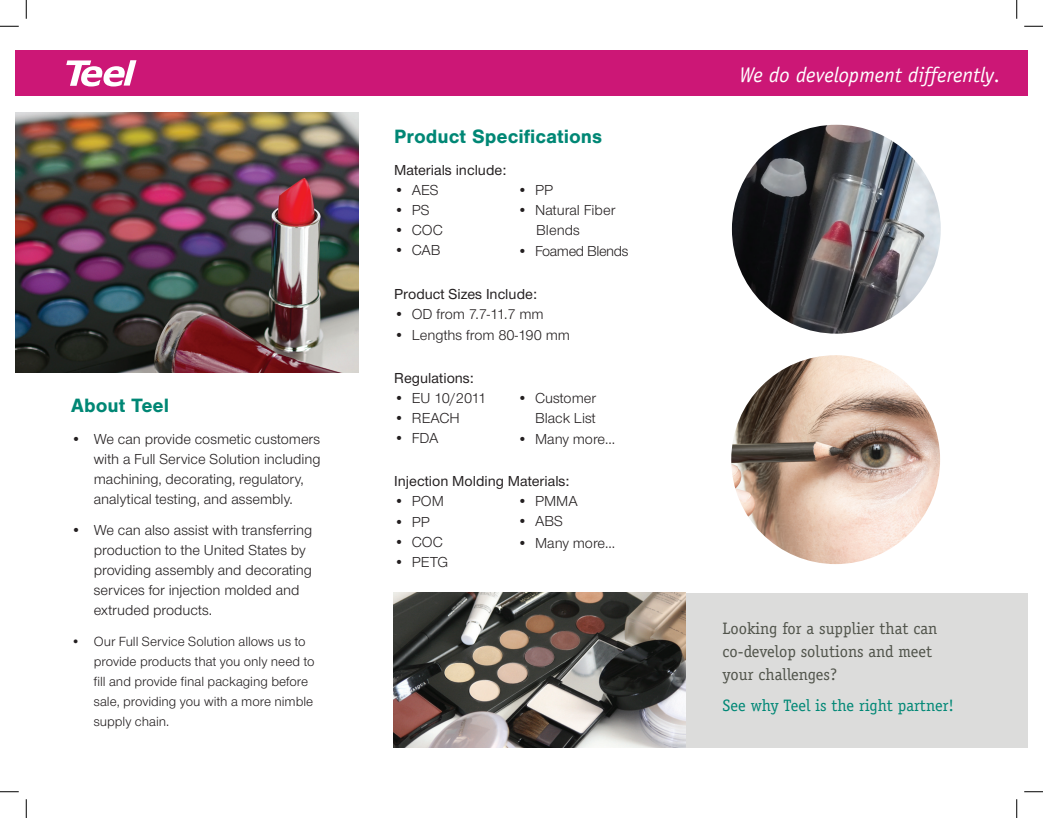
<style>
.page{position:relative;width:1043px;height:818px;background:#fff}
.page>*{position:absolute;margin:0;border:0;box-sizing:border-box;transform-origin:0 0}
.t1{font:italic 21.25px "Officina Sans";color:#fff}
.t2{font:700 20px "Nimbus San T";color:#008775}
.t3{font:16.62px/22.8px "Officina Serif";color:#50534a}
.t4{font:16.62px "Officina Serif";color:#008775}
.t5{font:15px/20px "Nimbus Sans Novus T";letter-spacing:-.005em;color:#231f20}
.t6{font:500 15px "Nimbus Sans Novus T";color:#231f20}
.t7{font:15px "Nimbus Sans Novus T";letter-spacing:-.03em;color:#231f20}
.t8{font:13.75px/20px "Nimbus Sans Novus T";color:#231f20}
</style>
<div class="page">
<div style="left:15px;top:51px;width:1013px;height:45px;background:#cc1776"></div>
<svg style="left:66px;top:60px;width:70px;height:26px"></svg>
<div style="left:685px;top:592px;width:343px;height:155px;background:#dcdcdb"></div>
<img style="left:393px;top:592px;width:292px;height:155px">
<img style="left:15px;top:113px;width:343px;height:260px">
<img style="left:731px;top:355px;width:209px;height:209px;border-radius:104px">
<img style="left:732px;top:125px;width:208px;height:208px;border-radius:104px">
<svg style="left:0;top:25px;width:19px;height:2px"></svg>
<svg style="left:1024px;top:25px;width:18px;height:2px"></svg>
<svg style="left:0;top:791px;width:19px;height:1px"></svg>
<svg style="left:1024px;top:791px;width:18px;height:1px"></svg>
<svg style="left:25px;top:0;width:2px;height:19px"></svg>
<svg style="left:25px;top:799px;width:2px;height:19px"></svg>
<svg style="left:1016px;top:0;width:1px;height:19px"></svg>
<svg style="left:1016px;top:799px;width:1px;height:19px"></svg>
<h2 class="t2" style="left:71px;top:394px;width:99px">About Teel</h2>
<p class="t5" style="left:94px;top:428px;width:228px;text-indent:-22px">• We can provide cosmetic customers with a Full Service Solution including machining, decorating, regulatory, analytical testing, and assembly.</p>
<p class="t5" style="left:94px;top:519px;width:220px;text-indent:-22px">• We can also assist with transferring production to the United States by providing assembly and decorating services for injection molded and extruded products.</p>
<p class="t8" style="left:94px;top:631px;width:222px;text-indent:-22px">• Our Full Service Solution allows us to provide products that you only need to fill and provide final packaging before sale, providing you with a more nimble supply chain.</p>
<h2 class="t2" style="left:394px;top:125px;width:209px">Product Specifications</h2>
<p class="t6" style="left:394px;top:161px;width:114px">Materials include:</p>
<p class="t5" style="left:394px;top:180px;width:46px">• AES</p>
<p class="t5" style="left:394px;top:200px;width:37px">• PS</p>
<p class="t5" style="left:394px;top:220px;width:50px">• COC</p>
<p class="t5" style="left:394px;top:240px;width:48px">• CAB</p>
<p class="t5" style="left:517px;top:180px;width:37px">• PP</p>
<p class="t5" style="left:536px;top:200px;width:81px;text-indent:-19px">• Natural Fiber<br>Blends</p>
<p class="t7" style="left:517px;top:242px;width:112px">• Foamed Blends</p>
<p class="t6" style="left:394px;top:285px;width:144px">Product Sizes Include:</p>
<p class="t5" style="left:394px;top:303px;width:151px">• OD from 7.7-11.7 mm</p>
<p class="t5" style="left:394px;top:325px;width:177px">• Lengths from 80-190 mm</p>
<p class="t6" style="left:394px;top:369px;width:81px">Regulations:</p>
<p class="t5" style="left:394px;top:387px;width:94px">• EU 10/2011</p>
<p class="t5" style="left:394px;top:407px;width:67px">• REACH</p>
<p class="t5" style="left:394px;top:427px;width:46px">• FDA</p>
<p class="t5" style="left:517px;top:387px;width:80px;text-align:right">• Customer<br>Black List</p>
<p class="t5" style="left:517px;top:428px;width:99px">• Many more…</p>
<p class="t6" style="left:394px;top:472px;width:177px">Injection Molding Materials:</p>
<p class="t5" style="left:394px;top:491px;width:51px">• POM</p>
<p class="t5" style="left:394px;top:511px;width:37px">• PP</p>
<p class="t5" style="left:394px;top:531px;width:50px">• COC</p>
<p class="t5" style="left:394px;top:551px;width:55px">• PETG</p>
<p class="t5" style="left:517px;top:491px;width:62px">• PMMA</p>
<p class="t5" style="left:517px;top:511px;width:47px">• ABS</p>
<p class="t5" style="left:517px;top:532px;width:99px">• Many more…</p>
<h1 class="t1" style="left:739px;top:62px;width:263px">We do development differently.</h1>
<p class="t3" style="left:722px;top:617px;width:216px">Looking for a supplier that can co-develop solutions and meet your challenges?</p>
<p class="t4" style="left:722px;top:695px;width:233px">See why Teel is the right partner!</p>
</div>
